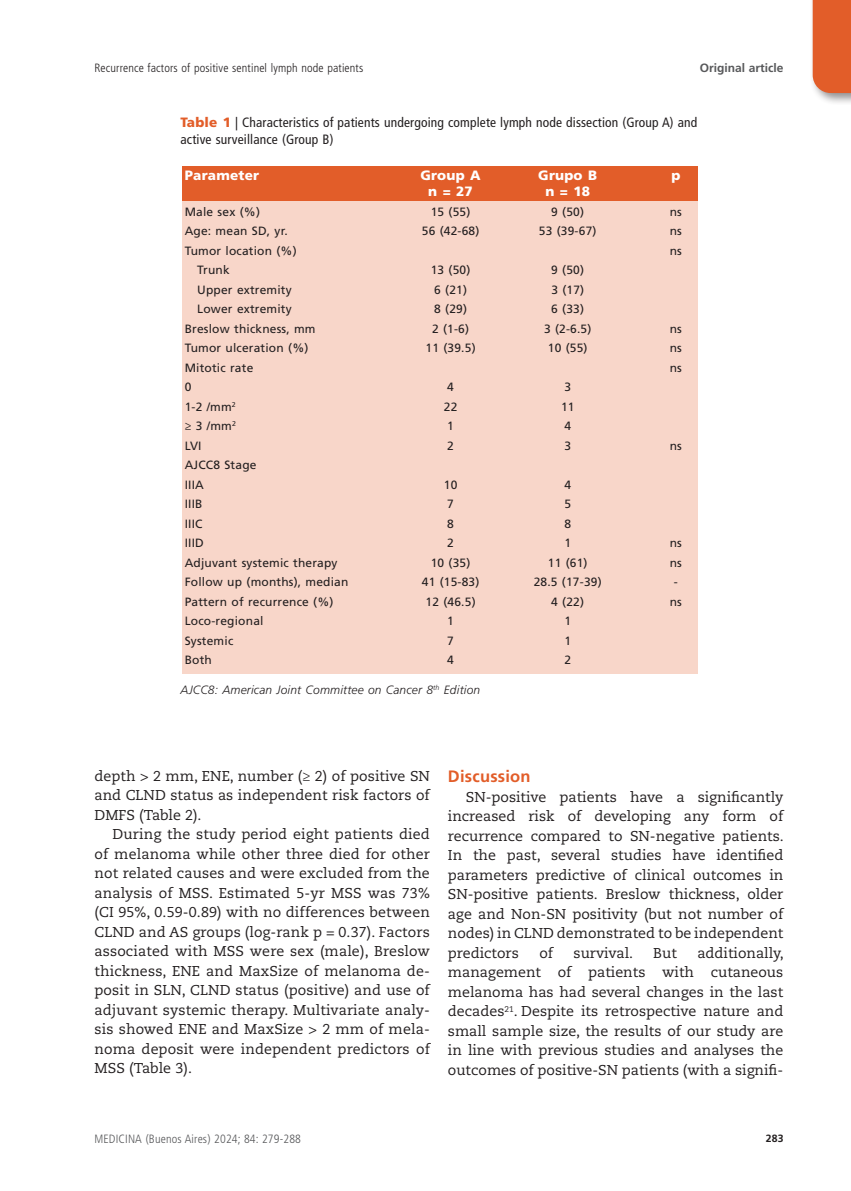
<style>
.page{position:relative;width:851px;height:1191px;background:#fff}
.page>*{position:absolute;margin:0;border:0;box-sizing:border-box;transform-origin:0 0}
.subtit-texto{font:700 16.5px "Frutiger LT Std";letter-spacing:.015em;color:#e25d29}
.texto1{font:14.25px/19.5px "Caecilia LT Std";color:#231f20;text-align:justify}
.tablatit{font:condensed 13.5px/16.5px "Frutiger LT Std";letter-spacing:.01em;color:#231f20}
.tablacab{font:900 13.5px "Frutiger LT Std";letter-spacing:.015em;color:#fff}
.tabla{font:12px "Frutiger LT Std";letter-spacing:.015em;color:#231f20}
.t1{font:300 condensed 12px "Frutiger LT Std";letter-spacing:.01em;color:#231f20}
.tablapie{font:italic 300 12px "Frutiger LT Std";letter-spacing:.015em;color:#231f20}
.t2{font:300 condensed 12px "Frutiger LT Std";letter-spacing:.01em;color:#57585a}
.t3{font:700 12px "Frutiger LT Std";color:#57585a}
.t4{font:700 10.5px "Frutiger LT Std";color:#231f20}
.s1{font-weight:900;font-stretch:normal;color:#e25d29}
</style>
<div class="page">
<div style="left:808px;top:0;width:42px;height:105px;background:#231f20;opacity:.5"></div>
<div style="left:812px;top:0;width:38px;height:93px;background:#e25d29"></div>
<div style="left:182px;top:200px;width:515px;height:473px;background:#f8d6c9"></div>
<div style="left:182px;top:166px;width:515px;height:34px;background:#e25d29"></div>
<p class="t1" style="left:94px;top:61px;width:270px">Recurrence factors of positive sentinel lymph node patients</p>
<p class="t3" style="left:699px;top:61px;width:85px">Original article</p>
<p class="tablatit" style="left:180px;top:114px;width:518px"><span class="s1">Table 1</span> | Characteristics of patients undergoing complete lymph node dissection (Group A) and active surveillance (Group B)</p>
<p class="tablacab" style="left:185px;top:167px;width:76px">Parameter</p>
<p class="tablacab" style="left:420px;top:167px;width:61px">Group A</p>
<p class="tablacab" style="left:538px;top:167px;width:60px">Grupo B</p>
<p class="tablacab" style="left:671px;top:167px;width:11px">p</p>
<p class="tablacab" style="left:428px;top:183px;width:46px">n = 27</p>
<p class="tablacab" style="left:545px;top:183px;width:46px">n = 18</p>
<p class="tabla" style="left:185px;top:204px;width:77px">Male sex (%)</p>
<p class="tabla" style="left:430px;top:204px;width:41px">15 (55)</p>
<p class="tabla" style="left:551px;top:204px;width:34px">9 (50)</p>
<p class="tabla" style="left:669px;top:204px;width:14px">ns</p>
<p class="tabla" style="left:185px;top:224px;width:104px">Age: mean SD, yr.</p>
<p class="tabla" style="left:422px;top:224px;width:59px">56 (42-68)</p>
<p class="tabla" style="left:539px;top:224px;width:59px">53 (39-67)</p>
<p class="tabla" style="left:669px;top:224px;width:14px">ns</p>
<p class="tabla" style="left:185px;top:243px;width:113px">Tumor location (%)</p>
<p class="tabla" style="left:669px;top:243px;width:14px">ns</p>
<p class="tabla" style="left:197px;top:263px;width:34px">Trunk</p>
<p class="tabla" style="left:430px;top:263px;width:41px">13 (50)</p>
<p class="tabla" style="left:551px;top:263px;width:34px">9 (50)</p>
<p class="tabla" style="left:197px;top:282px;width:96px">Upper extremity</p>
<p class="tabla" style="left:434px;top:282px;width:34px">6 (21)</p>
<p class="tabla" style="left:551px;top:282px;width:34px">3 (17)</p>
<p class="tabla" style="left:197px;top:302px;width:96px">Lower extremity</p>
<p class="tabla" style="left:434px;top:302px;width:34px">8 (29)</p>
<p class="tabla" style="left:551px;top:302px;width:34px">6 (33)</p>
<p class="tabla" style="left:185px;top:321px;width:132px">Breslow thickness, mm</p>
<p class="tabla" style="left:432px;top:321px;width:39px">2 (1-6)</p>
<p class="tabla" style="left:544px;top:321px;width:49px">3 (2-6.5)</p>
<p class="tabla" style="left:669px;top:321px;width:14px">ns</p>
<p class="tabla" style="left:185px;top:341px;width:125px">Tumor ulceration (%)</p>
<p class="tabla" style="left:425px;top:341px;width:52px">11 (39.5)</p>
<p class="tabla" style="left:547px;top:341px;width:41px">10 (55)</p>
<p class="tabla" style="left:669px;top:341px;width:14px">ns</p>
<p class="tabla" style="left:185px;top:360px;width:70px">Mitotic rate</p>
<p class="tabla" style="left:669px;top:360px;width:14px">ns</p>
<p class="tabla" style="left:185px;top:380px;width:8px">0</p>
<p class="tabla" style="left:447px;top:380px;width:8px">4</p>
<p class="tabla" style="left:564px;top:380px;width:8px">3</p>
<p class="tabla" style="left:185px;top:399px;width:53px">1-2 /mm<sup>2</sup></p>
<p class="tabla" style="left:444px;top:399px;width:15px">22</p>
<p class="tabla" style="left:561px;top:399px;width:15px">11</p>
<p class="tabla" style="left:185px;top:419px;width:53px">≥ 3 /mm<sup>2</sup></p>
<p class="tabla" style="left:447px;top:419px;width:8px">1</p>
<p class="tabla" style="left:564px;top:419px;width:8px">4</p>
<p class="tabla" style="left:185px;top:438px;width:18px">LVI</p>
<p class="tabla" style="left:447px;top:438px;width:8px">2</p>
<p class="tabla" style="left:564px;top:438px;width:8px">3</p>
<p class="tabla" style="left:669px;top:438px;width:14px">ns</p>
<p class="tabla" style="left:185px;top:458px;width:73px">AJCC8 Stage</p>
<p class="tabla" style="left:185px;top:477px;width:21px">IIIA</p>
<p class="tabla" style="left:444px;top:477px;width:15px">10</p>
<p class="tabla" style="left:564px;top:477px;width:8px">4</p>
<p class="tabla" style="left:185px;top:497px;width:19px">IIIB</p>
<p class="tabla" style="left:447px;top:497px;width:8px">7</p>
<p class="tabla" style="left:564px;top:497px;width:8px">5</p>
<p class="tabla" style="left:185px;top:516px;width:19px">IIIC</p>
<p class="tabla" style="left:447px;top:516px;width:8px">8</p>
<p class="tabla" style="left:564px;top:516px;width:8px">8</p>
<p class="tabla" style="left:185px;top:536px;width:21px">IIID</p>
<p class="tabla" style="left:447px;top:536px;width:8px">2</p>
<p class="tabla" style="left:564px;top:536px;width:8px">1</p>
<p class="tabla" style="left:669px;top:536px;width:14px">ns</p>
<p class="tabla" style="left:185px;top:555px;width:154px">Adjuvant systemic therapy</p>
<p class="tabla" style="left:430px;top:555px;width:41px">10 (35)</p>
<p class="tabla" style="left:547px;top:555px;width:41px">11 (61)</p>
<p class="tabla" style="left:669px;top:555px;width:14px">ns</p>
<p class="tabla" style="left:185px;top:575px;width:165px">Follow up (months), median</p>
<p class="tabla" style="left:422px;top:575px;width:59px">41 (15-83)</p>
<p class="tabla" style="left:533px;top:575px;width:69px">28.5 (17-39)</p>
<p class="tabla" style="left:673px;top:575px;width:5px">-</p>
<p class="tabla" style="left:185px;top:594px;width:150px">Pattern of recurrence (%)</p>
<p class="tabla" style="left:425px;top:594px;width:52px">12 (46.5)</p>
<p class="tabla" style="left:551px;top:594px;width:34px">4 (22)</p>
<p class="tabla" style="left:669px;top:594px;width:14px">ns</p>
<p class="tabla" style="left:185px;top:614px;width:80px">Loco-regional</p>
<p class="tabla" style="left:447px;top:614px;width:8px">1</p>
<p class="tabla" style="left:564px;top:614px;width:8px">1</p>
<p class="tabla" style="left:185px;top:633px;width:50px">Systemic</p>
<p class="tabla" style="left:447px;top:633px;width:8px">7</p>
<p class="tabla" style="left:564px;top:633px;width:8px">1</p>
<p class="tabla" style="left:185px;top:653px;width:29px">Both</p>
<p class="tabla" style="left:447px;top:653px;width:8px">4</p>
<p class="tabla" style="left:564px;top:653px;width:8px">2</p>
<p class="tablapie" style="left:180px;top:683px;width:301px">AJCC8: American Joint Committee on Cancer 8<sup>th</sup> Edition</p>
<p class="texto1" style="left:94px;top:766px;width:337px">depth &gt; 2 mm, ENE, number (≥ 2) of positive SN and CLND status as independent risk factors of DMFS (Table 2).</p>
<p class="texto1" style="left:94px;top:825px;width:337px;text-indent:18px">During the study period eight patients died of melanoma while other three died for other not related causes and were excluded from the analysis of MSS. Estimated 5-yr MSS was 73% (CI 95%, 0.59-0.89) with no differences between CLND and AS groups (log-rank p = 0.37). Factors associated with MSS were sex (male), Breslow thickness, ENE and MaxSize of melanoma de&shy;posit in SLN, CLND status (positive) and use of adjuvant systemic therapy. Multivariate analy&shy;sis showed ENE and MaxSize &gt; 2 mm of mela&shy;noma deposit were independent predictors of MSS (Table 3).</p>
<p class="subtit-texto" style="left:448px;top:767px;width:84px">Discussion</p>
<p class="texto1" style="left:448px;top:787px;width:337px;text-indent:18px">SN-positive patients have a significantly increased risk of developing any form of recurrence compared to SN-negative patients.<br>In the past, several studies have identified parameters predictive of clinical outcomes in SN-positive patients. Breslow thickness, older age and Non-SN positivity (but not number of nodes) in CLND demonstrated to be independent predictors</p>
<p class="texto1" style="left:448px;top:943px;width:337px;text-indent:249px">additionally, management of patients with cutaneous melanoma has had several changes in the last decades<sup>21</sup>. Despite its retrospective nature and small sample size, the results of our study are in line with previous studies and analyses the outcomes of positive-SN patients (with a signifi-</p>
<p class="texto1" style="left:539px;top:943px;width:15px">of</p>
<p class="texto1" style="left:573px;top:943px;width:61px">survival.</p>
<p class="texto1" style="left:653px;top:943px;width:25px">But</p>
<p class="t2" style="left:94px;top:1132px;width:208px">MEDICINA (Buenos Aires) 2024; 84: 279-288</p>
<p class="t4" style="left:765px;top:1132px;width:19px">283</p>
</div>
